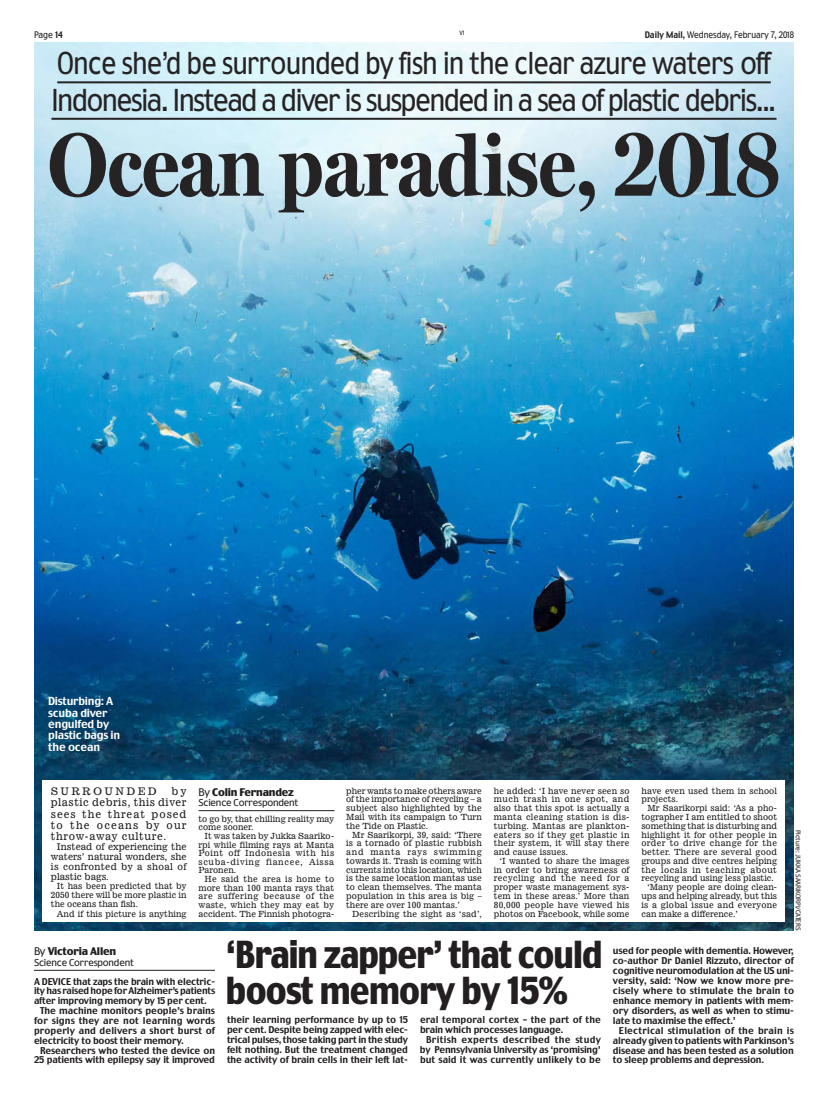
<style>
.page{position:relative;width:828px;height:1106px;background:#fff}
.page>*{position:absolute;margin:0;border:0;box-sizing:border-box;transform-origin:0 0}
.t1{font:700 90px "DM Miller Headline";color:#262324}
.t2{font:900 37px/35.5px "DM Truth";letter-spacing:-.03em;color:#231f20;scale:.84 1}
.t3{font:30px/36.4px "DM Truth";letter-spacing:-.04em;color:#262324;scale:.84 1}
.t4{font:700 11px/11.4px "DM Truth";letter-spacing:-.02em;color:#fff}
.t5{font:10.5px/11.2px "News 701 BT Roman A";letter-spacing:.095em;color:#231f20;text-align:justify}
.t6{font:900 10.5px "DM Truth";letter-spacing:-.02em;color:#231f20}
.t7{font:10.5px "News 701 BT Roman A";letter-spacing:.225em;color:#231f20}
.t8{font:9.5px "DM Truth";letter-spacing:-.02em;color:#231f20}
.t9{font:700 9.4px/9.9px "DM Truth";letter-spacing:-.02em;color:#231f20;text-align:justify}
.t10{font:700 9.4px "DM Truth";letter-spacing:-.02em;color:#231f20;scale:.96 1}
.t11{font:9.4px/10px "News 701 BT Roman A";letter-spacing:.005em;color:#231f20;text-align:justify}
.t12{font:700 9.4px "DM Truth";letter-spacing:.01em;color:#231f20}
.t13{font:700 9.4px "DM Truth";letter-spacing:.015em;color:#231f20}
.t14{font:9px "DM Truth";color:#231f20;scale:.88 1}
.t15{font:9px "DM Truth";color:#231f20;scale:.9 1}
.t16{font:8.5px/8.8px "News 701 BT Roman A";letter-spacing:.005em;color:#231f20;text-align:justify}
.t17{font:8.5px "News 701 BT Roman A";letter-spacing:.03em;color:#231f20}
.t18{font:8.5px "News 701 BT Roman A";letter-spacing:.025em;color:#231f20}
.t19{font:8.5px "News 701 BT Roman A";letter-spacing:.04em;color:#231f20}
.t20{font:8.5px "News 701 BT Roman A";letter-spacing:.055em;color:#231f20}
.t21{font:6.5px "DM Truth";letter-spacing:-.02em;color:#231f20}
.t22{font:6px "DM Truth";color:#231f20}
.s1{font-weight:700}
.s2{font-weight:400}
</style>
<div class="page">
<img style="left:34px;top:43px;width:760px;height:887px">
<hr style="left:57px;top:81px;width:713px;height:2px;background:#262324">
<hr style="left:51px;top:118px;width:725px;height:2px;background:#262324">
<div style="left:43px;top:780px;width:742px;height:141px;background:#fff"></div>
<hr style="left:198px;top:810px;width:136px;height:1px;background:#231f20">
<hr style="left:34px;top:970px;width:181px;height:1px;background:#231f20">
<p class="t15" style="left:34px;top:30px;width:33px">Page <span class="s1">14</span></p>
<p class="t22" style="left:459px;top:30px;width:7px">v1</p>
<p class="t14" style="left:645px;top:30px;width:171px"><span class="s1">Daily Mail,</span> Wednesday, February 7, 2018</p>
<h3 class="t3" style="left:51px;top:45px;width:864px">Once she’d be surrounded by fish in the clear azure waters off<br>Indonesia. Instead a diver is suspended in a sea of plastic debris...</h3>
<h1 class="t1" style="left:48px;top:110px;width:734px">Ocean paradise, 2018</h1>
<p class="t4" style="left:48px;top:695px;width:74px">Disturbing: A scuba diver engulfed by plastic bags in the ocean</p>
<p class="t5" style="left:51px;top:785px;width:137px;text-indent:121px">by plastic debris, this diver sees the threat posed to the oceans by our throw-away culture.</p>
<p class="t11" style="left:51px;top:841px;width:137px;text-indent:6px">Instead of experiencing the waters’ natural wonders, she is confronted by a shoal of plastic bags.</p>
<p class="t16" style="left:51px;top:881px;width:137px;line-height:9.1px;text-indent:6px">It has been predicted that by 2050 there will be more plastic in the oceans than fish.</p>
<p class="t16" style="left:57px;top:909px;width:131px">And if this picture is anything</p>
<p class="t7" style="left:51px;top:785px;width:107px">SURROUNDED</p>
<p class="t6" style="left:198px;top:785px;width:97px"><span class="s2">By</span> Colin Fernandez</p>
<p class="t8" style="left:198px;top:797px;width:101px">Science Correspondent</p>
<p class="t16" style="left:198px;top:814px;width:137px">to go by, that chilling reality may come sooner.</p>
<p class="t16" style="left:198px;top:831px;width:137px;text-indent:6px">It was taken by Jukka Saariko&shy;rpi while filming rays at Manta Point off Indonesia with his scuba-diving fiancee, Aissa Paronen.</p>
<p class="t16" style="left:198px;top:874px;width:137px;text-indent:6px">He said the area is home to more than 100 manta rays that are suffering because of the waste, which they may eat by accident. The Finnish photogra-</p>
<p class="t16" style="left:346px;top:786px;width:137px">pher wants to make others aware of the importance of recycling – a subject also highlighted by the Mail with its campaign to Turn the Tide on Plastic.</p>
<p class="t16" style="left:346px;top:830px;width:137px;text-indent:6px">Mr Saarikorpi, 39, said: ‘There is a tornado of plastic rubbish and manta rays swimming towards it. Trash is coming with currents into this location, which is the same location mantas use to clean themselves. The manta population in this area is big – there are over 100 mantas.’</p>
<p class="t18" style="left:352px;top:908px;width:131px">Describing the sight as ‘sad’,</p>
<p class="t16" style="left:494px;top:786px;width:137px">he added: ‘I have never seen so much trash in one spot, and also that this spot is actually a manta cleaning station is dis&shy;turbing. Mantas are plankton&shy;eaters so if they get plastic in their system, it will stay there and cause issues.</p>
<p class="t16" style="left:494px;top:856px;width:137px;text-indent:6px">‘I wanted to share the images in order to bring awareness of recycling and the need for a proper waste management sys&shy;tem in these areas.’ More than 80,000 people have viewed his photos on Facebook, while some</p>
<p class="t16" style="left:641px;top:786px;width:137px">have even used them in school projects.</p>
<p class="t16" style="left:647px;top:803px;width:131px">Mr Saarikorpi said: ‘As a pho-</p>
<p class="t16" style="left:641px;top:812px;width:137px">tographer I am entitled to shoot</p>
<p class="t16" style="left:641px;top:821px;width:137px">something that is disturbing and</p>
<p class="t16" style="left:641px;top:830px;width:137px">highlight it for other people in</p>
<p class="t19" style="left:641px;top:838px;width:137px">order to drive change for the</p>
<p class="t17" style="left:641px;top:847px;width:137px">better. There are several good</p>
<p class="t16" style="left:641px;top:856px;width:137px">groups and dive centres helping</p>
<p class="t20" style="left:641px;top:864px;width:137px">the locals in teaching about</p>
<p class="t16" style="left:641px;top:874px;width:134px">recycling and using less plastic.</p>
<p class="t16" style="left:647px;top:882px;width:131px">‘Many people are doing clean-</p>
<p class="t16" style="left:641px;top:891px;width:137px">ups and helping already, but this</p>
<p class="t17" style="left:641px;top:899px;width:137px">is a global issue and everyone</p>
<p class="t16" style="left:641px;top:909px;width:98px">can make a difference.’</p>
<p class="t21" style="left:802px;top:830px;width:101px;rotate:90deg">Picture: JUKKA SAARIKORPI/caters</p>
<p class="t6" style="left:34px;top:945px;width:84px"><span class="s2">By</span> Victoria Allen</p>
<p class="t8" style="left:34px;top:956px;width:101px">Science Correspondent</p>
<p class="t10" style="left:34px;top:975px;width:190px">A DEVICE that zaps the brain with electric-</p>
<p class="t10" style="left:34px;top:985px;width:190px">ity has raised hope for Alzheimer’s patients</p>
<p class="t10" style="left:34px;top:995px;width:181px">after improving memory by 15 per cent.</p>
<p class="t9" style="left:40px;top:1005px;width:176px">The machine monitors people’s brains</p>
<p class="t13" style="left:34px;top:1014px;width:182px">for signs they are not learning words</p>
<p class="t12" style="left:34px;top:1024px;width:182px">properly and delivers a short burst of</p>
<p class="t9" style="left:34px;top:1035px;width:151px">electricity to boost their memory.</p>
<p class="t9" style="left:40px;top:1045px;width:176px">Researchers who tested the device on</p>
<p class="t9" style="left:34px;top:1055px;width:182px">25 patients with epilepsy say it improved</p>
<h2 class="t2" style="left:226px;top:937px;width:450px">‘Brain zapper’ that could boost memory by 15%</h2>
<p class="t9" style="left:227px;top:1014px;width:182px">their learning performance by up to 15 per cent. Despite being zapped with elec&shy;trical pulses, those taking part in the study felt nothing. But the treatment changed the activity of brain cells in their left lat-</p>
<p class="t9" style="left:420px;top:1014px;width:182px">eral temporal cortex – the part of the brain which processes language.</p>
<p class="t9" style="left:420px;top:1034px;width:182px;text-indent:6px">British experts described the study by Pennsylvania University as ‘promising’ but said it was currently unlikely to be</p>
<p class="t9" style="left:613px;top:946px;width:182px">used for people with dementia. However, co-author Dr Daniel Rizzuto, director of cognitive neuromodulation at the US uni&shy;versity, said: ‘Now we know more pre&shy;cisely where to stimulate the brain to enhance memory in patients with mem&shy;ory disorders, as well as when to stimu&shy;late to maximise the effect.’</p>
<p class="t9" style="left:613px;top:1025px;width:182px;text-indent:6px">Electrical stimulation of the brain is already given to patients with Parkinson’s disease and has been tested as a solution to sleep problems and depression.</p>
</div>
